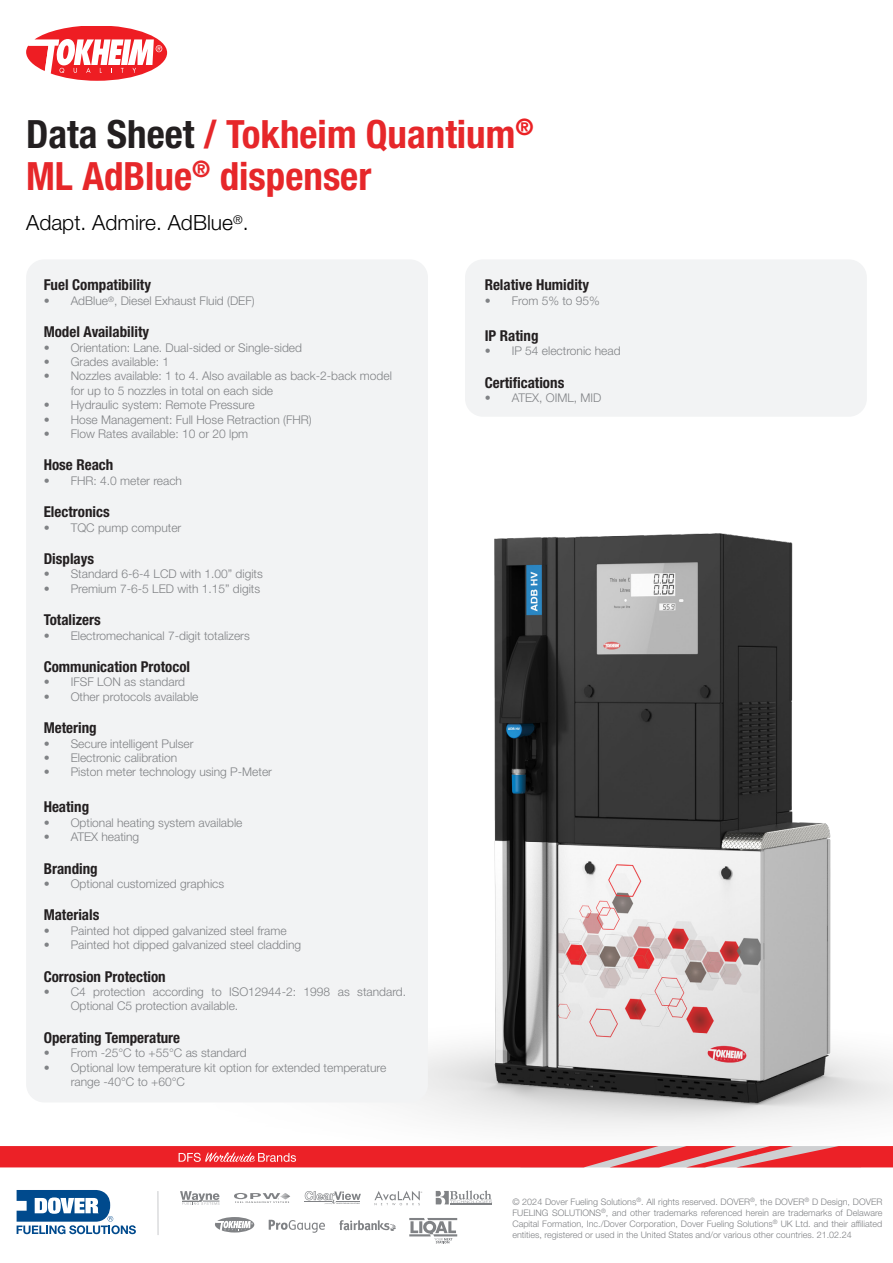
<style>
.page{position:relative;width:893px;height:1263px;background:#fff}
.page>*{position:absolute;margin:0;border:0;box-sizing:border-box;transform-origin:0 0}
.t1{font:700 condensed 39px/42px "Helvetica Neue LT Std";color:#e6272a}
.t2{font:300 21px "Helvetica Neue LT Std";color:#000001}
.t3{font:700 condensed 15px "Helvetica Neue LT Std";color:#231f20}
.t4{font:300 12px/14.4px "Helvetica Neue LT Std";color:#808285}
.t5{font:300 9px/10.8px "Helvetica Neue LT Std";color:#808285;text-align:justify}
.t6{font:1.95px "Tw Cen";color:#808285}
.t7{font:700 1.65px "Helvetica Neue LT Std";color:#808285}
.s1{color:#231f20}
</style>
<div class="page">
<img style="left:365px;top:533px;width:528px;height:596px">
<div style="left:465px;top:259px;width:402px;height:158px;background:#f2f3f4;border-radius:18px"></div>
<div style="left:26px;top:259px;width:402px;height:843px;background:#f2f3f4;border-radius:18px"></div>
<svg style="left:26px;top:26px;width:141px;height:54px"></svg>
<svg style="left:17px;top:1190px;width:119px;height:44px"></svg>
<hr style="left:157px;top:1191px;width:2px;height:44px;background:#d2d3d5">
<svg style="left:269px;top:1220px;width:56px;height:13px"></svg>
<svg style="left:339px;top:1220px;width:57px;height:11px"></svg>
<svg style="left:215px;top:1217px;width:39px;height:15px"></svg>
<svg style="left:409px;top:1218px;width:48px;height:25px"></svg>
<svg style="left:305px;top:1191px;width:56px;height:13px"></svg>
<svg style="left:180px;top:1191px;width:40px;height:14px"></svg>
<svg style="left:234px;top:1193px;width:56px;height:10px"></svg>
<svg style="left:374px;top:1191px;width:46px;height:14px"></svg>
<hr style="left:450px;top:1204px;width:42px;height:1px;background:#808285">
<svg style="left:436px;top:1190px;width:56px;height:14px"></svg>
<svg style="left:0;top:1146px;width:893px;height:21px;background:#e9383d"></svg>
<p class="t1" style="left:26px;top:112px;width:509px"><span class="s1">Data Sheet</span> / Tokheim Quantium<sup>®<br></sup>ML AdBlue<sup>®</sup> dispenser</p>
<p class="t2" style="left:26px;top:209px;width:224px">Adapt. Admire. AdBlue<sup>®</sup>.</p>
<p class="t3" style="left:44px;top:276px;width:109px">Fuel Compatibility</p>
<p class="t4" style="left:44px;top:293px;width:213px">• AdBlue<sup>®</sup>, Diesel Exhaust Fluid (DEF)</p>
<p class="t3" style="left:44px;top:323px;width:107px">Model Availability</p>
<p class="t4" style="left:44px;top:340px;width:260px">• Orientation: Lane. Dual-sided or Single-sided</p>
<p class="t4" style="left:44px;top:354px;width:127px">• Grades available: 1</p>
<p class="t4" style="left:71px;top:369px;width:323px;text-indent:-27px">• Nozzles available: 1 to 4. Also available as back-2-back model for up to 5 nozzles in total on each side</p>
<p class="t4" style="left:44px;top:397px;width:213px">• Hydraulic system: Remote Pressure</p>
<p class="t4" style="left:44px;top:412px;width:270px">• Hose Management: Full Hose Retraction (FHR)</p>
<p class="t4" style="left:44px;top:426px;width:206px">• Flow Rates available: 10 or 20 lpm</p>
<p class="t3" style="left:44px;top:456px;width:71px">Hose Reach</p>
<p class="t4" style="left:44px;top:473px;width:140px">• FHR: 4.0 meter reach</p>
<p class="t3" style="left:44px;top:503px;width:68px">Electronics</p>
<p class="t4" style="left:44px;top:520px;width:139px">• TQC pump computer</p>
<p class="t3" style="left:44px;top:549px;width:52px">Displays</p>
<p class="t4" style="left:44px;top:567px;width:221px">• Standard 6-6-4 LCD with 1.00” digits</p>
<p class="t4" style="left:44px;top:581px;width:218px">• Premium 7-6-5 LED with 1.15” digits</p>
<p class="t3" style="left:44px;top:611px;width:59px">Totalizers</p>
<p class="t4" style="left:44px;top:628px;width:208px">• Electromechanical 7-digit totalizers</p>
<p class="t3" style="left:44px;top:657px;width:148px">Communication Protocol</p>
<p class="t4" style="left:44px;top:675px;width:143px">• IFSF LON as standard</p>
<p class="t4" style="left:44px;top:689px;width:156px">• Other protocols available</p>
<p class="t3" style="left:44px;top:719px;width:55px">Metering</p>
<p class="t4" style="left:44px;top:736px;width:151px">• Secure intelligent Pulser</p>
<p class="t4" style="left:44px;top:750px;width:135px">• Electronic calibration</p>
<p class="t4" style="left:44px;top:765px;width:230px">• Piston meter technology using P-Meter</p>
<p class="t3" style="left:44px;top:798px;width:47px">Heating</p>
<p class="t4" style="left:44px;top:815px;width:200px">• Optional heating system available</p>
<p class="t4" style="left:44px;top:829px;width:97px">• ATEX heating</p>
<p class="t3" style="left:44px;top:859px;width:56px">Branding</p>
<p class="t4" style="left:44px;top:876px;width:182px">• Optional customized graphics</p>
<p class="t3" style="left:44px;top:906px;width:57px">Materials</p>
<p class="t4" style="left:44px;top:923px;width:245px">• Painted hot dipped galvanized steel frame</p>
<p class="t4" style="left:44px;top:937px;width:259px">• Painted hot dipped galvanized steel cladding</p>
<p class="t3" style="left:44px;top:967px;width:124px">Corrosion Protection</p>
<p class="t4" style="left:71px;top:984px;width:337px;text-indent:-27px">• C4 protection according to ISO12944-2: 1998 as standard.<br>Optional C5 protection available.</p>
<p class="t3" style="left:44px;top:1028px;width:138px">Operating Temperature</p>
<p class="t4" style="left:44px;top:1045px;width:204px">• From -25°C to +55°C as standard</p>
<p class="t4" style="left:71px;top:1060px;width:317px;text-indent:-27px">• Optional low temperature kit option for extended temperature range -40°C to +60°C</p>
<p class="t7" style="left:336px;top:1202px;width:25px">DOVER FUELING SOLUTIONS</p>
<p class="t6" style="left:421px;top:1191px;width:3px">®</p>
<p class="t3" style="left:485px;top:276px;width:106px">Relative Humidity</p>
<p class="t4" style="left:485px;top:293px;width:117px">• From 5% to 95%</p>
<p class="t3" style="left:485px;top:326px;width:55px">IP Rating</p>
<p class="t4" style="left:485px;top:343px;width:137px">• IP 54 electronic head</p>
<p class="t3" style="left:485px;top:373px;width:81px">Certifications</p>
<p class="t4" style="left:485px;top:390px;width:118px">• ATEX, OIML, MID</p>
<p class="t5" style="left:512px;top:1196px;width:371px">© 2024 Dover Fueling Solutions<sup>®</sup>. All rights reserved. DOVER<sup>®</sup>, the DOVER<sup>®</sup> D Design, DOVER FUELING SOLUTIONS<sup>®</sup>, and other trademarks referenced herein are trademarks of Delaware Capital Formation, Inc./Dover Corporation, Dover Fueling Solutions<sup>®</sup> UK Ltd. and their affiliated entities, registered or used in the United States and/or various other countries. 21.02.24</p>
</div>
